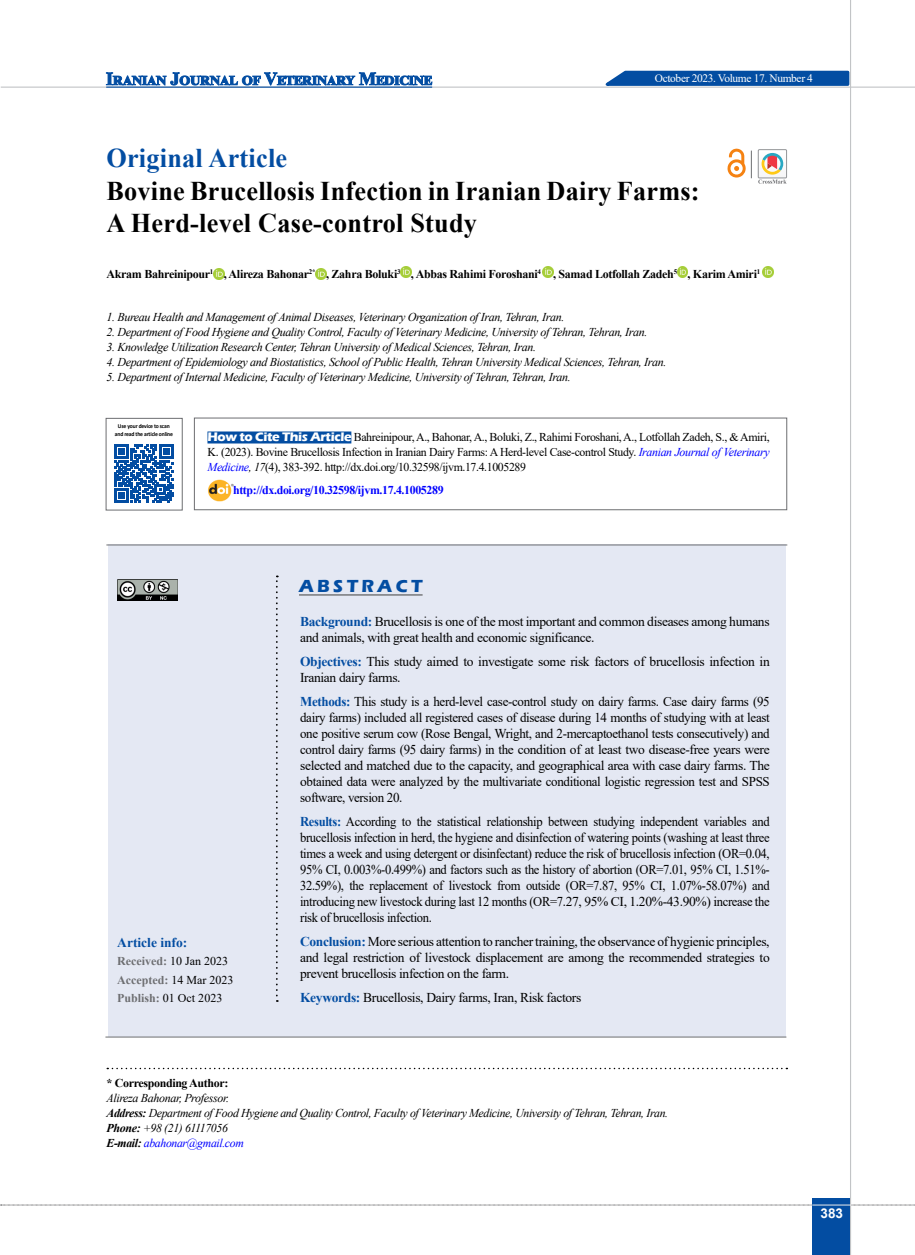
<style>
.page{position:relative;width:915px;height:1255px;background:#fff}
.page>*{position:absolute;margin:0;border:0;box-sizing:border-box;transform-origin:0 0}
.t1{font:700 27px/32.4px "Times New Roman";letter-spacing:.01em;color:#000}
.t2{font:700 27px "Times New Roman";letter-spacing:.01em;color:#034da2}
.t3{font:700 18px "Eras ITC";color:#034da2}
.t4{font:13.5px/16px "Times New Roman";letter-spacing:-.025em;color:#000;text-align:justify;scale:.93 1}
.t5{font:13.5px/16px "Times New Roman";letter-spacing:-.025em;color:#000;text-align:justify;scale:.96 1}
.t6{font:13.5px/16px "Times New Roman";letter-spacing:-.025em;color:#000}
.t7{font:700 13.5px "Times New Roman";color:#034da2}
.t8{font:700 13.5px "Arial";color:#fff}
.t9{font:italic 12px/15px "Times New Roman";letter-spacing:-.03em;color:#000}
.t10{font:12px/15px "Times New Roman";letter-spacing:-.03em;color:#000;text-align:justify}
.t11{font:700 12px "Times New Roman";letter-spacing:-.025em;color:#000}
.t12{font:12px/18.3px "Times New Roman";color:#000}
.t13{font:700 12px "Times New Roman";letter-spacing:-.03em;color:#00f}
.t14{font:11.4px "Times New Roman";letter-spacing:-.03em;color:#fff}
.t15{font:700 6px/7.5px "Calibri";letter-spacing:-.025em;color:#000;text-align:center;scale:.94 1}
.s1{font-family:"Eras ITC";font-weight:700;font-size:12.75px;color:#fff}
.s2{font-style:italic;color:#00f}
.s3{font-style:italic}
.s4{font-weight:700;color:#6d6e71}
.s5{font-weight:700;color:#034da2}
.s6{font-weight:700}
.s7{color:#00f}
</style>
<div class="page">
<svg style="left:1px;top:1204px;width:914px;height:1px"></svg>
<div style="left:812px;top:1198px;width:38px;height:56px;background:#034da2"></div>
<hr style="left:849px;top:0;width:1px;height:1254px;background:#c2c4c6">
<hr style="left:1px;top:87px;width:913px;height:1px;background:#c2c4c6">
<hr style="left:812px;top:1204px;width:38px;height:1px;background:#ebebec">
<svg style="left:597px;top:69px;width:253px;height:18px;background:#3772b4"></svg>
<svg style="left:106px;top:72px;width:326px;height:14px"></svg>
<hr style="left:106px;top:87px;width:326px;height:1px;background:#034da2">
<div style="left:108px;top:544px;width:678px;height:492px;background:#e4e8f3"></div>
<svg style="left:213px;top:268px;width:11px;height:11px"></svg>
<svg style="left:315px;top:268px;width:11px;height:11px"></svg>
<svg style="left:400px;top:267px;width:11px;height:10px"></svg>
<svg style="left:542px;top:267px;width:11px;height:10px"></svg>
<svg style="left:677px;top:267px;width:10px;height:10px"></svg>
<svg style="left:762px;top:267px;width:11px;height:10px"></svg>
<svg style="left:107px;top:1067px;width:680px;height:2px"></svg>
<svg style="left:276px;top:575px;width:2px;height:426px"></svg>
<hr style="left:299px;top:594px;width:123px;height:1px;background:#77787b">
<div style="left:194px;top:417px;width:592px;height:93px;border:1px solid #6d6e71"></div>
<div style="left:207px;top:431px;width:144px;height:12px;background:#034da2"></div>
<img style="left:208px;top:479px;width:25px;height:22px">
<svg style="left:115px;top:444px;width:58px;height:58px"></svg>
<hr style="left:106px;top:544px;width:681px;height:1px;background:#6d6e71">
<hr style="left:105px;top:1036px;width:681px;height:1px;background:#6d6e71">
<svg style="left:727px;top:149px;width:24px;height:29px"></svg>
<div style="left:757px;top:149px;width:29px;height:29px;border:1px solid #939598"></div>
<svg style="left:757px;top:150px;width:29px;height:34px"></svg>
<img style="left:117px;top:579px;width:60px;height:21px">
<p class="t14" style="left:654px;top:70px;width:160px">October 2023. Volume 17. Number 4</p>
<h1 class="t2" style="left:106px;top:139px;width:182px">Original Article</h1>
<h1 class="t1" style="left:106px;top:173px;width:594px">Bovine Brucellosis Infection in Iranian Dairy Farms:<br>A Herd-level Case-control Study</h1>
<p class="t11" style="left:106px;top:265px;width:655px">Akram Bahreinipour<sup>1</sup> , Alireza Bahonar<sup>2*</sup> , Zahra Boluki<sup>3</sup> , Abbas Rahimi Foroshani<sup>4</sup> , Samad Lotfollah Zadeh<sup>5</sup> , Karim Amiri<sup>1</sup></p>
<p class="t9" style="left:106px;top:309px;width:459px">1. Bureau Health and Management of Animal Diseases, Veterinary Organization of Iran, Tehran, Iran.</p>
<p class="t9" style="left:106px;top:324px;width:542px">2. Department of Food Hygiene and Quality Control, Faculty of Veterinary Medicine, University of Tehran, Tehran, Iran.</p>
<p class="t9" style="left:106px;top:339px;width:431px">3. Knowledge Utilization Research Center, Tehran University of Medical Sciences, Tehran, Iran.</p>
<p class="t9" style="left:106px;top:354px;width:561px">4. Department of Epidemiology and Biostatistics, School of Public Health, Tehran University Medical Sciences, Tehran, Iran.</p>
<p class="t9" style="left:106px;top:369px;width:466px">5. Department of Internal Medicine, Faculty of Veterinary Medicine, University of Tehran, Tehran, Iran.</p>
<p class="t15" style="left:115px;top:422px;width:63px">Use your device to scan and read the article online</p>
<p class="t10" style="left:207px;top:428px;width:563px"><span class="s1">How to Cite This Article</span> Bahreinipour, A., Bahonar, A., Boluki, Z., Rahimi Foroshani, A., Lotfollah Zadeh, S., &amp; Amiri, K. (2023). Bovine Brucellosis Infection in Iranian Dairy Farms: A Herd-level Case-control Study. <span class="s2">Iranian Journal of Veterinary Medicine</span><span class="s3">, 17</span>(4), 383-392. http://dx.doi.org/10.32598/ijvm.17.4.1005289</p>
<p class="t13" style="left:233px;top:481px;width:212px">http://dx.doi.org/10.32598/ijvm.17.4.1005289</p>
<p class="t7" style="left:117px;top:932px;width:72px">Article info:</p>
<p class="t12" style="left:117px;top:951px;width:118px"><span class="s4">Received:</span> 10 Jan 2023<br><span class="s4">Accepted:</span> 14 Mar 2023<br><span class="s4">Publish:</span> 01 Oct 2023</p>
<h2 class="t3" style="left:299px;top:575px;width:125px">A B S T R A C T</h2>
<p class="t6" style="left:300px;top:613px;width:471px"><span class="s5">Background:</span> Brucellosis is one of the most important and common diseases among humans and animals, with great health and economic significance.</p>
<p class="t6" style="left:300px;top:653px;width:471px"><span class="s5">Objectives:</span> This study aimed to investigate some risk factors of brucellosis infection in<br>Iranian dairy farms.</p>
<p class="t5" style="left:300px;top:693px;width:490px"><span class="s5">Methods:</span> This study is a herd-level case-control study on dairy farms. Case dairy farms (95 dairy farms) included all registered cases of disease during 14 months of studying with at least one positive serum cow (Rose Bengal, Wright, and 2-mercaptoethanol tests consecutively) and control dairy farms (95 dairy farms) in the condition of at least two disease-free years were selected and matched due to the capacity, and geographical area with case dairy farms. The obtained data were analyzed by the multivariate conditional logistic regression test and SPSS software, version 20.</p>
<p class="t4" style="left:300px;top:813px;width:506px"><span class="s5">Results:</span> According to the statistical relationship between studying independent variables and brucellosis infection in herd, the hygiene and disinfection of watering points (washing at least three times a week and using detergent or disinfectant) reduce the risk of brucellosis infection (OR=0.04, 95% CI, 0.003%-0.499%) and factors such as the history of abortion (OR=7.01, 95% CI, 1.51%- 32.59%), the replacement of livestock from outside (OR=7.87, 95% CI, 1.07%-58.07%) and introducing new livestock during last 12 months (OR=7.27, 95% CI, 1.20%-43.90%) increase the risk of brucellosis infection.</p>
<p class="t6" style="left:300px;top:933px;width:471px;text-align:justify"><span class="s5">Conclusion:</span> More serious attention to rancher training, the observance of hygienic principles, and legal restriction of livestock displacement are among the recommended strategies to prevent brucellosis infection on the farm.</p>
<p class="t6" style="left:300px;top:988px;width:282px"><span class="s5">Keywords:</span> Brucellosis, Dairy farms, Iran, Risk factors</p>
<p class="t11" style="left:106px;top:1073px;width:123px">* Corresponding Author:</p>
<p class="t9" style="left:106px;top:1089px;width:563px">Alireza Bahonar, Professor.<br><span class="s6">Address:</span> Department of Food Hygiene and Quality Control, Faculty of Veterinary Medicine, University of Tehran, Tehran, Iran.<br><span class="s6">Phone:</span> +98 (21) 61117056<br><span class="s6">E-mail:</span> <span class="s7">abahonar@gmail.com</span></p>
<p class="t8" style="left:820px;top:1203px;width:24px">383</p>
</div>
